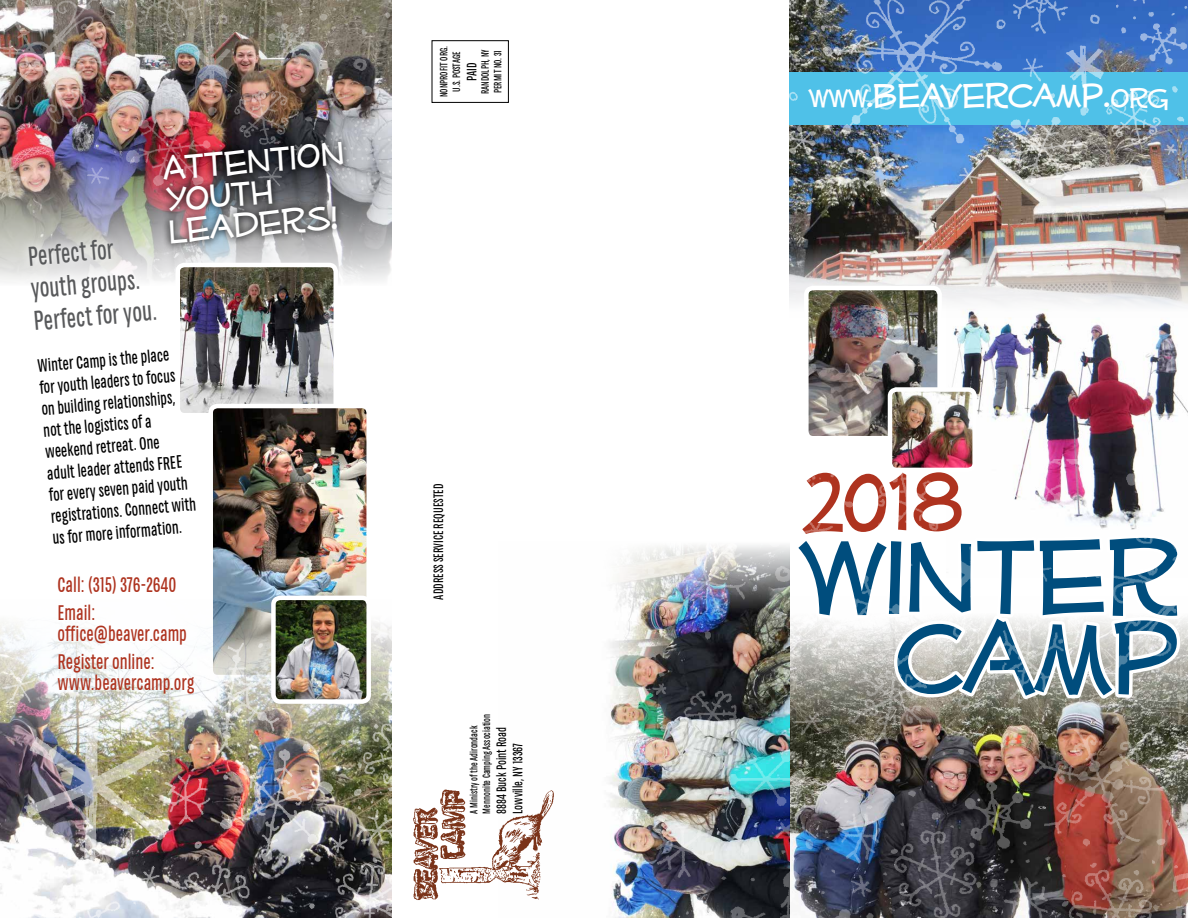
<style>
.page{position:relative;width:1188px;height:918px;background:#fff}
.page>*{position:absolute;margin:0;border:0;box-sizing:border-box;transform-origin:0 0}
.t1{font:128.7px "Mufferaw";color:#004d7d}
.t2{font:102.45px "Mufferaw";color:#ae331f}
.t3{font:42px/31.5px "Mufferaw";color:#fff}
.t4{font:27px/32.4px "Chartwell Pies";color:#58595b}
.t5{font:21px/27.8px "Chartwell Pies";color:#ae331f}
.t6{font:18px/21.6px "Chartwell Pies";color:#000}
.t7{font:13.5px/16.2px "Chartwell Pies";color:#000}
.t8{font:10.5px/12.6px "Chartwell Pies";color:#000}
.s1{font-size:33px}
</style>
<div class="page">
<img style="left:0;top:220px;width:392px;height:61px">
<img style="left:211px;top:268px;width:122px;height:137px">
<div style="left:175px;top:263px;width:163px;height:154px;border:4px solid #fff;border-radius:7px"></div>
<img style="left:213px;top:409px;width:153px;height:191px">
<div style="left:208px;top:404px;width:163px;height:275px;border:4px solid #fff;border-radius:7px"></div>
<img style="left:952px;top:317px;width:236px;height:142px">
<img style="left:208px;top:600px;width:63px;height:9px">
<img style="left:790px;top:220px;width:398px;height:97px">
<img style="left:0;top:609px;width:392px;height:309px">
<img style="left:413px;top:789px;width:141px;height:111px">
<div style="left:432px;top:40px;width:77px;height:63px;border:1px solid #000"></div>
<svg style="left:15px;top:220px;width:196px;height:337px"></svg>
<div style="left:156px;top:134px;width:195px;height:117px;background:#000;opacity:.75"></div>
<img style="left:789px;top:0;width:399px;height:220px">
<img style="left:0;top:0;width:392px;height:220px">
<img style="left:809px;top:291px;width:128px;height:144px">
<div style="left:804px;top:286px;width:138px;height:154px;border:4px solid #fff;border-radius:7px"></div>
<img style="left:893px;top:392px;width:79px;height:67px">
<div style="left:888px;top:387px;width:89px;height:85px;border:4px solid #fff;border-radius:7px"></div>
<img style="left:276px;top:601px;width:90px;height:98px">
<div style="left:271px;top:596px;width:100px;height:108px;border:4px solid #fff;border-radius:7px"></div>
<img style="left:609px;top:459px;width:579px;height:459px">
<h3 class="t3" style="left:162px;top:152px;width:183px;rotate:-5deg">Attention<br>Youth<br>Leaders!</h3>
<h3 class="t4" style="left:27px;top:240px;width:125px;rotate:-5deg">Perfect for youth groups.<br>Perfect for you.</h3>
<p class="t6" style="left:37px;top:355px;width:147px;rotate:-5deg">Winter Camp is the place for youth leaders to focus on building relationships, not the logistics of a weekend retreat. One adult leader attends FREE for every seven paid youth registrations. Connect with us for more information.</p>
<p class="t5" style="left:58px;top:570px;width:120px">Call: (315) 376-2640<br>Email:</p>
<p class="t5" style="left:58px;top:619px;width:131px">office@beaver.camp<br>Register online:</p>
<p class="t5" style="left:58px;top:668px;width:138px">www.beavercamp.org</p>
<p class="t8" style="left:437px;top:97px;width:53px;text-align:center;rotate:-90deg">NONPROFIT ORG.<br>U.S. POSTAGE</p>
<p class="t8" style="left:479px;top:94px;width:46px;rotate:-90deg">RANDOLPH, NY<br>PERMIT NO. 31</p>
<p class="t7" style="left:463px;top:81px;width:20px;rotate:-90deg">PAID</p>
<p class="t7" style="left:430px;top:600px;width:117px;rotate:-90deg">ADDRESS SERVICE REQUESTED</p>
<p class="t8" style="left:467px;top:814px;width:101px;rotate:-90deg">A Ministry of the Adirondack<br>Mennonite Camping Association</p>
<p class="t7" style="left:493px;top:814px;width:88px;rotate:-90deg">8884 Buck Point Road<br>Lowville, NY 13367</p>
<h3 class="t3" style="left:809px;top:79px;width:362px"><span class="s1">www.</span>beavercamp<span class="s1">.org</span></h3>
<h2 class="t2" style="left:800px;top:451px;width:166px">2018</h2>
<h1 class="t1" style="left:800px;top:512px;width:383px">Winter</h1>
<h1 class="t1" style="left:895px;top:593px;width:288px">Camp</h1>
</div>
